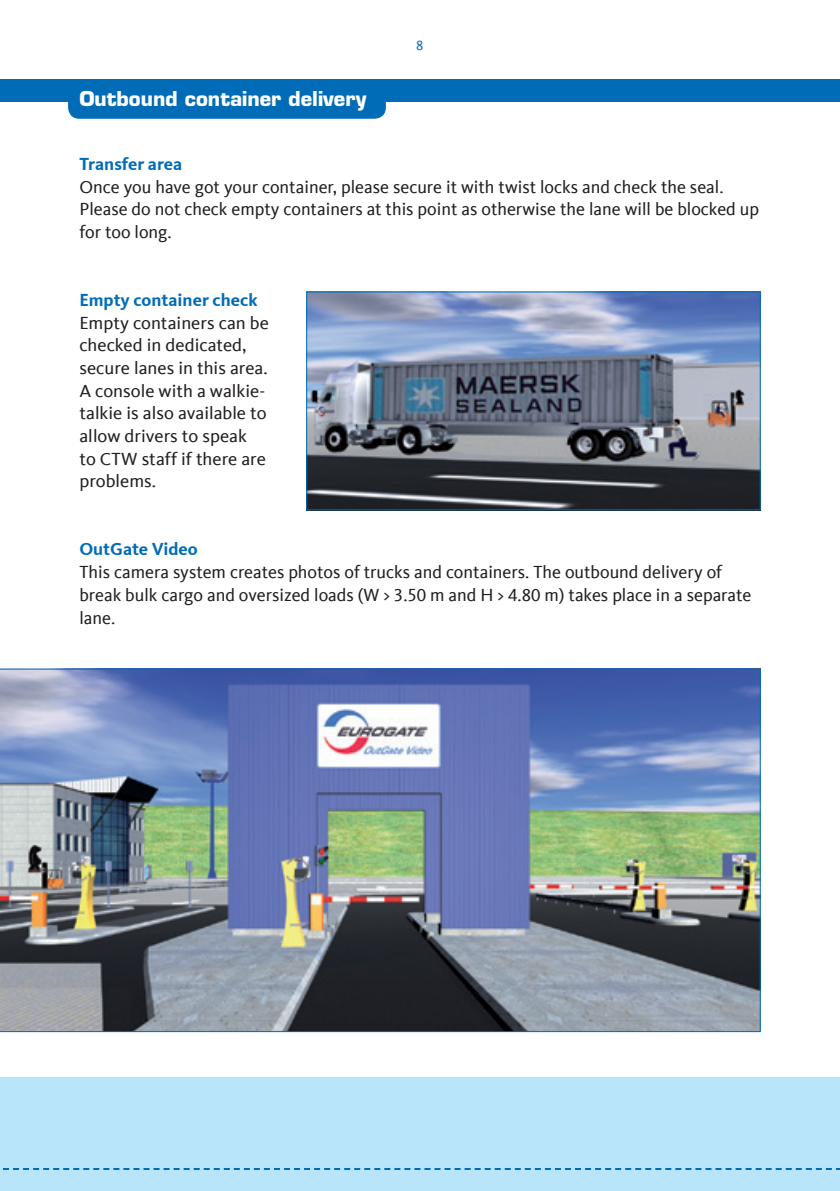
<style>
.page{position:relative;width:840px;height:1191px;background:#fff}
.page>*{position:absolute;margin:0;border:0;box-sizing:border-box;transform-origin:0 0}
.t1{font:700 20px "Eurostile LT Std";color:#fff}
.t2{font:18px/22.6px "CDU Kievit Tab";color:#231f20}
.t3{font:14px "CDU Kievit Tab";color:#006cb7}
.s1{font-weight:700;color:#006cb7}
</style>
<div class="page">
<img style="left:0;top:669px;width:760px;height:362px">
<img style="left:308px;top:294px;width:450px;height:214px">
<div style="left:306px;top:292px;width:454px;height:218px;border:1px solid #006cb7"></div>
<div style="left:0;top:79px;width:839px;height:23px;background:#006cb7"></div>
<div style="left:0;top:1077px;width:839px;height:114px;background:#b9e5fa"></div>
<svg style="left:3px;top:1168px;width:836px;height:2px"></svg>
<div style="left:68px;top:79px;width:317px;height:40px;background:#006cb7;border-radius:11px"></div>
<p class="t1" style="left:79px;top:87px;width:288px">Outbound container delivery</p>
<p class="t3" style="left:416px;top:37px;width:9px">8</p>
<p class="t2" style="left:79px;top:153px;width:681px"><span class="s1">Transfer area<br></span>Once you have got your container, please secure it with twist locks and check the seal.<br>Please do not check empty containers at this point as otherwise the lane will be blocked up for too long.</p>
<p class="t2" style="left:79px;top:289px;width:191px"><span class="s1">Empty container check<br></span>Empty containers can be checked in dedicated, secure lanes in this area.<br>A console with a walkie&shy;talkie is also available to allow drivers to speak<br>to CTW staff if there are problems.</p>
<p class="t2" style="left:79px;top:538px;width:673px"><span class="s1">OutGate Video<br></span>This camera system creates photos of trucks and containers. The outbound delivery of break bulk cargo and oversized loads (W &gt; 3.50 m and H &gt; 4.80 m) takes place in a separate lane.</p>
</div>
